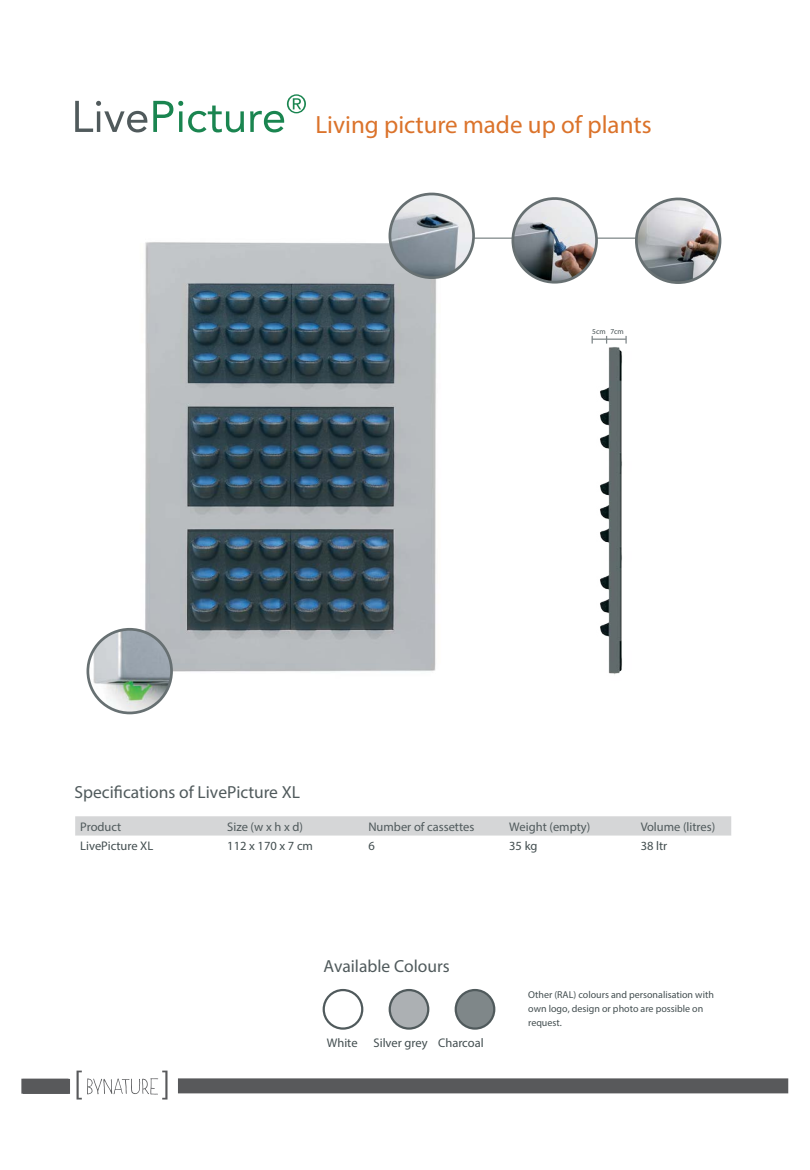
<style>
.page{position:relative;width:810px;height:1170px;background:#fff}
.page>*{position:absolute;margin:0;border:0;box-sizing:border-box;transform-origin:0 0}
.t1{font:italic 25px "Avenir LT Std";color:#db732b}
.t2{font:800 17.5px "Avenir LT Std";color:#505a5c}
.t3{font:800 12.5px "Avenir LT Std";color:#505a5c}
.t4{font:300 12.5px "Avenir LT Std";color:#434e50}
.t5{font:300 10px/13.8px "Avenir LT Std";color:#434e50}
.t6{font:7.5px "Calibri";color:#434e50}
</style>
<div class="page">
<img style="left:145px;top:242px;width:292px;height:430px">
<svg style="left:75px;top:101px;width:72px;height:31px"></svg>
<svg style="left:153px;top:101px;width:91px;height:31px"></svg>
<svg style="left:250px;top:94px;width:56px;height:38px"></svg>
<svg style="left:75px;top:816px;width:656px;height:20px;background:#d6d7d8"></svg>
<div style="left:323px;top:989px;width:40px;height:41px;border:2px solid #505a5c;border-radius:50%"></div>
<div style="left:390px;top:990px;width:38px;height:39px;background:#acb0b3;border-radius:50%"></div>
<div style="left:389px;top:989px;width:40px;height:41px;border:2px solid #505a5c;border-radius:50%"></div>
<div style="left:456px;top:990px;width:38px;height:39px;background:#7f8789;border-radius:50%"></div>
<div style="left:455px;top:989px;width:40px;height:41px;border:2px solid #505a5c;border-radius:50%"></div>
<svg style="left:86px;top:627px;width:88px;height:88px"></svg>
<hr style="left:452px;top:238px;width:223px;height:1px;background:#7e8688">
<svg style="left:387px;top:192px;width:89px;height:88px"></svg>
<img style="left:510px;top:197px;width:89px;height:87px">
<svg style="left:634px;top:197px;width:88px;height:87px"></svg>
<img style="left:591px;top:335px;width:36px;height:340px">
<div style="left:178px;top:1078px;width:610px;height:15px;background:#58595b"></div>
<div style="left:21px;top:1079px;width:48px;height:15px;background:#58595b"></div>
<div style="left:23px;top:1079px;width:47px;height:15px;background:#58595b"></div>
<svg style="left:77px;top:1071px;width:91px;height:29px"></svg>
<p class="t1" style="left:316px;top:109px;width:338px">Living picture made up of plants</p>
<p class="t6" style="left:592px;top:326px;width:33px">5cm 7cm</p>
<p class="t2" style="left:75px;top:781px;width:227px">Specifications of LivePicture XL</p>
<p class="t3" style="left:80px;top:819px;width:43px">Product</p>
<p class="t3" style="left:227px;top:819px;width:77px">Size (w x h x d)</p>
<p class="t3" style="left:368px;top:819px;width:108px">Number of cassettes</p>
<p class="t3" style="left:509px;top:819px;width:83px">Weight (empty)</p>
<p class="t3" style="left:641px;top:819px;width:76px">Volume (litres)</p>
<p class="t4" style="left:80px;top:838px;width:75px">LivePicture XL</p>
<p class="t4" style="left:227px;top:838px;width:87px">112 x 170 x 7 cm</p>
<p class="t4" style="left:368px;top:838px;width:8px">6</p>
<p class="t4" style="left:509px;top:838px;width:30px">35 kg</p>
<p class="t4" style="left:641px;top:838px;width:28px">38 ltr</p>
<p class="t2" style="left:324px;top:955px;width:128px">Available Colours</p>
<p class="t4" style="left:327px;top:1035px;width:32px">White</p>
<p class="t4" style="left:374px;top:1035px;width:112px">Silver grey Charcoal</p>
<p class="t5" style="left:528px;top:988px;width:187px">Other (RAL) colours and personalisation with own logo, design or photo are possible on request.</p>
</div>
